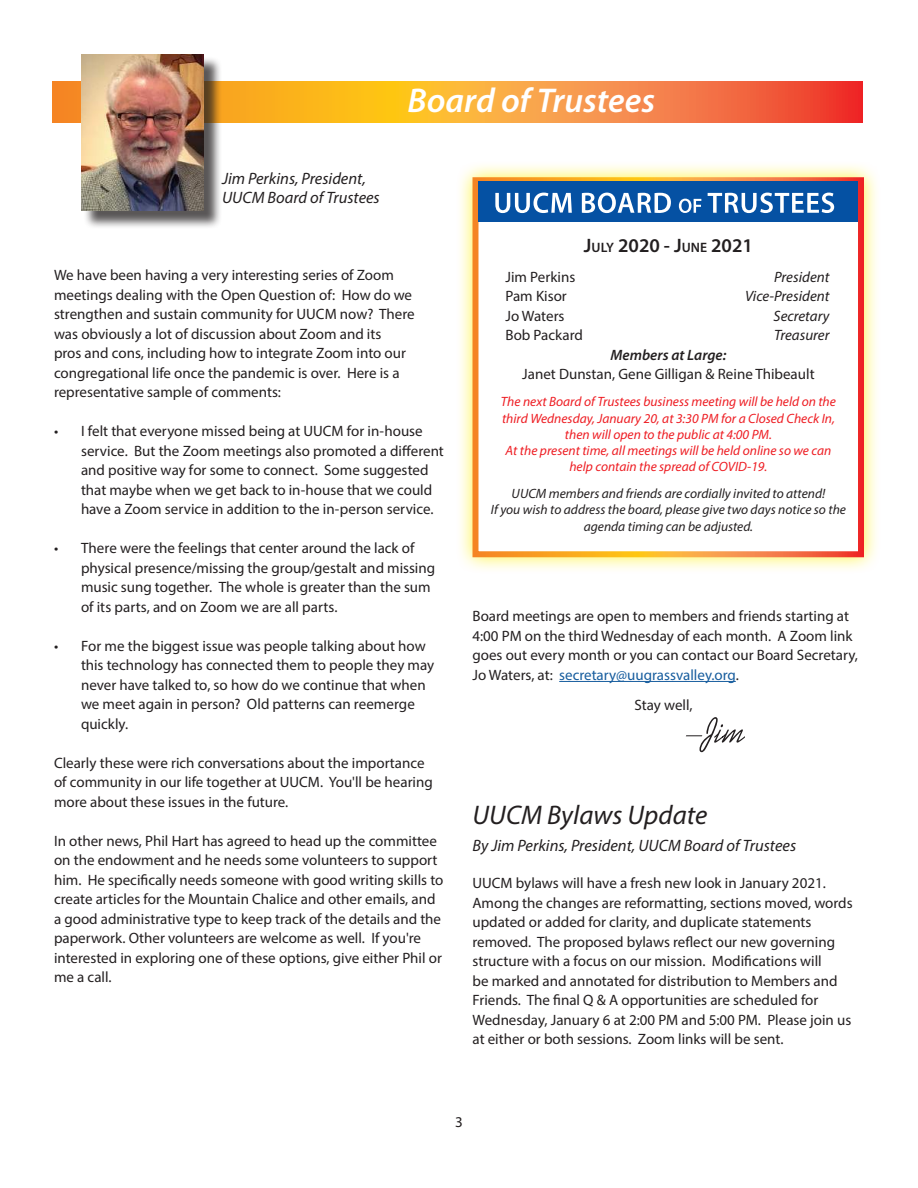
<style>
.page{position:relative;width:918px;height:1188px;background:#fff}
.page>*{position:absolute;margin:0;border:0;box-sizing:border-box;transform-origin:0 0}
.t1{font:italic 600 34.5px "Myriad Pro";color:#fff}
.t2{font:italic 27px "Myriad Pro";color:#231f20}
.t3{font:600 19.5px "Myriad Pro";color:#231f20}
.t4{font:italic 16.5px/19.8px "Myriad Pro";color:#231f20}
.t5{font:15px/19.5px "Myriad Pro";color:#231f20}
.t6{font:italic 15px "Myriad Pro";color:#231f20}
.t7{font:italic 600 15px "Myriad Pro";color:#231f20}
.t8{font:italic 13.5px/16.2px "Myriad Pro";color:#ee1d23;text-align:center}
.t9{font:italic 13.5px/16.2px "Myriad Pro";color:#231f20;text-align:center}
.s1{font-size:13.65px}
.s2{color:#175d9e}
</style>
<div class="page">
<div style="left:455px;top:160px;width:426px;height:414px;background:#fff101;opacity:.75"></div>
<div style="left:476px;top:180px;width:385px;height:374px;background:#fff"></div>
<div style="left:478px;top:182px;width:379px;height:40px;background:#0551a3"></div>
<svg style="left:495px;top:193px;width:339px;height:20px"></svg>
<svg style="left:53px;top:81px;width:809px;height:42px;background:#f79234"></svg>
<div style="left:83px;top:56px;width:139px;height:174px;background:#231f20;opacity:.75"></div>
<img style="left:81px;top:54px;width:122px;height:157px">
<svg style="left:686px;top:717px;width:59px;height:35px"></svg>
<hr style="left:559px;top:681px;width:177px;height:1px;background:#175d9e">
<p class="t4" style="left:222px;top:168px;width:159px">Jim Perkins, President,<br>UUCM Board of Trustees</p>
<h1 class="t1" style="left:408px;top:79px;width:249px">Board of Trustees</h1>
<h3 class="t3" style="left:584px;top:233px;width:171px">J<span class="s1">ULY</span> 2020 - J<span class="s1">UNE</span> 2021</h3>
<p class="t5" style="left:54px;top:265px;width:362px">We have been having a very interesting series of Zoom meetings dealing with the Open Question of: How do we strengthen and sustain community for UUCM now? There was obviously a lot of discussion about Zoom and its<br>pros and cons, including how to integrate Zoom into our congregational life once the pandemic is over. Here is a representative sample of comments:</p>
<p class="t5" style="left:81px;top:421px;width:364px;text-indent:-27px">• I felt that everyone missed being at UUCM for in-house service. But the Zoom meetings also promoted a different and positive way for some to connect. Some suggested that maybe when we get back to in-house that we could have a Zoom service in addition to the in-person service.</p>
<p class="t5" style="left:81px;top:538px;width:356px;text-indent:-27px">• There were the feelings that center around the lack of physical presence/missing the group/gestalt and missing music sung together. The whole is greater than the sum of its parts, and on Zoom we are all parts.</p>
<p class="t5" style="left:81px;top:636px;width:355px;text-indent:-27px">• For me the biggest issue was people talking about how this technology has connected them to people they may never have talked to, so how do we continue that when we meet again in person? Old patterns can reemerge quickly.</p>
<p class="t5" style="left:54px;top:753px;width:380px">Clearly these were rich conversations about the importance of community in our life together at UUCM. You'll be hearing more about these issues in the future.</p>
<p class="t5" style="left:54px;top:831px;width:391px">In other news, Phil Hart has agreed to head up the committee on the endowment and he needs some volunteers to support him. He specifically needs someone with good writing skills to create articles for the Mountain Chalice and other emails, and a good administrative type to keep track of the details and the paperwork. Other volunteers are welcome as well. If you're interested in exploring one of these options, give either Phil or me a call.</p>
<p class="t5" style="left:506px;top:267px;width:71px">Jim Perkins</p>
<p class="t6" style="left:774px;top:268px;width:57px">President</p>
<p class="t5" style="left:506px;top:286px;width:63px">Pam Kisor</p>
<p class="t6" style="left:745px;top:287px;width:86px">Vice-President</p>
<p class="t5" style="left:506px;top:306px;width:61px">Jo Waters</p>
<p class="t6" style="left:774px;top:307px;width:57px">Secretary</p>
<p class="t5" style="left:506px;top:325px;width:79px">Bob Packard</p>
<p class="t6" style="left:774px;top:326px;width:57px">Treasurer</p>
<p class="t7" style="left:611px;top:345px;width:117px">Members at Large:</p>
<p class="t5" style="left:522px;top:364px;width:294px">Janet Dunstan, Gene Gilligan &amp; Reine Thibeault</p>
<p class="t8" style="left:501px;top:394px;width:337px">The next Board of Trustees business meeting will be held on the third Wednesday, January 20, at 3:30 PM for a Closed Check In, then will open to the public at 4:00 PM.<br>At the present time, all meetings will be held online so we can help contain the spread of COVID-19.</p>
<p class="t9" style="left:491px;top:485px;width:357px">UUCM members and friends are cordially invited to attend!<br>If you wish to address the board, please give two days notice so the agenda timing can be adjusted.</p>
<p class="t5" style="left:472px;top:606px;width:387px">Board meetings are open to members and friends starting at 4:00 PM on the third Wednesday of each month. A Zoom link goes out every month or you can contact our Board Secretary, Jo Waters, at: <span class="s2">secretary@uugrassvalley.org</span>.</p>
<p class="t5" style="left:634px;top:695px;width:60px">Stay well,</p>
<h2 class="t2" style="left:472px;top:798px;width:236px">UUCM Bylaws Update</h2>
<p class="t4" style="left:472px;top:835px;width:325px">By Jim Perkins, President, UUCM Board of Trustees</p>
<p class="t5" style="left:472px;top:873px;width:382px">UUCM bylaws will have a fresh new look in January 2021.<br>Among the changes are reformatting, sections moved, words updated or added for clarity, and duplicate statements removed. The proposed bylaws reflect our new governing structure with a focus on our mission. Modifications will<br>be marked and annotated for distribution to Members and Friends. The final Q &amp; A opportunities are scheduled for Wednesday, January 6 at 2:00 PM and 5:00 PM. Please join us at either or both sessions. Zoom links will be sent.</p>
<p class="t5" style="left:455px;top:1112px;width:9px">3</p>
</div>
